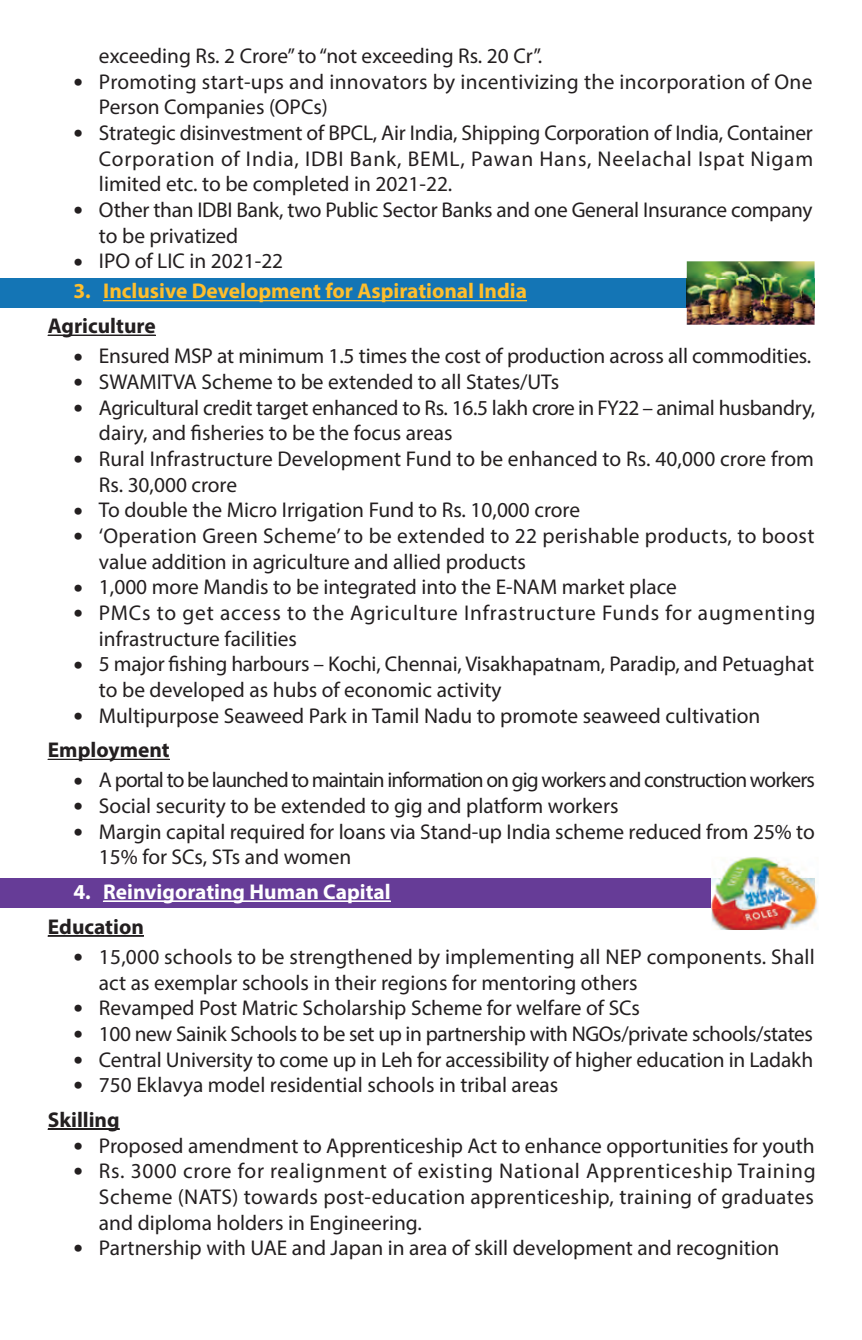
<style>
.page{position:relative;width:862px;height:1340px;background:#fff}
.page>*{position:absolute;margin:0;border:0;box-sizing:border-box;transform-origin:0 0}
.t1{font:21.38px/25.7px "Myriad Pro";color:#231f20}
.t2{font:21.38px/25.7px "Myriad Pro";letter-spacing:.02em;color:#231f20}
.t3{font:21.38px/25.7px "Myriad Pro";letter-spacing:.04em;color:#231f20}
.t4{font:21.38px "Myriad Pro";letter-spacing:-.045em;color:#231f20}
.t5{font:21.38px "Myriad Pro";letter-spacing:-.02em;color:#231f20}
.t6{font:700 21.38px "Myriad Pro";color:#febe2c}
.t7{font:700 21.38px "Myriad Pro";color:#fff}
.t8{font:700 21.38px "Myriad Pro";color:#231f20}
.s1{font-size:33.75px}
.s2{font-weight:700}
</style>
<div class="page">
<div style="left:0;top:878px;width:813px;height:30px;background:#663c97"></div>
<div style="left:0;top:278px;width:813px;height:30px;background:#1475b5"></div>
<svg style="left:103px;top:300px;width:423px;height:1px"></svg>
<svg style="left:48px;top:335px;width:108px;height:1px"></svg>
<svg style="left:48px;top:759px;width:122px;height:1px"></svg>
<svg style="left:103px;top:900px;width:287px;height:1px"></svg>
<svg style="left:48px;top:935px;width:96px;height:1px"></svg>
<svg style="left:48px;top:1128px;width:72px;height:1px"></svg>
<img style="left:686px;top:261px;width:128px;height:64px">
<img style="left:686px;top:278px;width:127px;height:30px">
<img style="left:711px;top:857px;width:107px;height:73px">
<img style="left:711px;top:878px;width:102px;height:30px">
<p class="t1" style="left:99px;top:45px;width:444px">exceeding Rs. 2 Crore” to “not exceeding Rs. 20 Cr”.</p>
<p class="t1" style="left:99px;top:70px;width:714px;text-indent:-26px"><span class="s1">•</span> Promoting start-ups and innovators by incentivizing the incorporation of One<br>Person Companies (OPCs)</p>
<p class="t1" style="left:99px;top:122px;width:715px;text-align:justify;text-indent:-26px"><span class="s1">•</span> Strategic disinvestment of BPCL, Air India, Shipping Corporation of India, Container Corporation of India, IDBI Bank, BEML, Pawan Hans, Neelachal Ispat Nigam limited etc. to be completed in 2021-22.</p>
<p class="t1" style="left:99px;top:199px;width:714px;text-indent:-26px"><span class="s1">•</span> Other than IDBI Bank, two Public Sector Banks and one General Insurance company to be privatized</p>
<p class="t1" style="left:73px;top:250px;width:211px"><span class="s1">•</span> IPO of LIC in 2021-22</p>
<p class="t6" style="left:73px;top:284px;width:455px">3. Inclusive Development for Aspirational India</p>
<p class="t8" style="left:48px;top:319px;width:109px">Agriculture</p>
<p class="t1" style="left:73px;top:345px;width:739px"><span class="s1">•</span> Ensured MSP at minimum 1.5 times the cost of production across all commodities.</p>
<p class="t1" style="left:73px;top:370px;width:487px"><span class="s1">•</span> SWAMITVA Scheme to be extended to all States/UTs</p>
<p class="t1" style="left:99px;top:396px;width:717px;text-indent:-26px"><span class="s1">•</span> Agricultural credit target enhanced to Rs. 16.5 lakh crore in FY22 – animal husbandry, dairy, and fisheries to be the focus areas</p>
<p class="t1" style="left:99px;top:447px;width:716px;text-indent:-26px"><span class="s1">•</span> Rural Infrastructure Development Fund to be enhanced to Rs. 40,000 crore from<br>Rs. 30,000 crore</p>
<p class="t1" style="left:73px;top:499px;width:508px"><span class="s1">•</span> To double the Micro Irrigation Fund to Rs. 10,000 crore</p>
<p class="t2" style="left:99px;top:524px;width:716px;text-indent:-26px"><span class="s1">•</span> ‘Operation Green Scheme’ to be extended to 22 perishable products, to boost value addition in agriculture and allied products</p>
<p class="t1" style="left:73px;top:576px;width:604px"><span class="s1">•</span> 1,000 more Mandis to be integrated into the E-NAM market place</p>
<p class="t3" style="left:99px;top:601px;width:717px;text-indent:-26px"><span class="s1">•</span> PMCs to get access to the Agriculture Infrastructure Funds for augmenting infrastructure facilities</p>
<p class="t1" style="left:99px;top:653px;width:716px;text-indent:-26px"><span class="s1">•</span> 5 major fishing harbours – Kochi, Chennai, Visakhapatnam, Paradip, and Petuaghat to be developed as hubs of economic activity</p>
<p class="t1" style="left:48px;top:699px;width:713px;line-height:34.6px;text-indent:26px"><span class="s1">•</span> Multipurpose Seaweed Park in Tamil Nadu to promote seaweed cultivation<br><span class="s2">Employment</span></p>
<p class="t4" style="left:73px;top:772px;width:742px"><span class="s1">•</span> A portal to be launched to maintain information on gig workers and construction workers</p>
<p class="t1" style="left:73px;top:794px;width:546px"><span class="s1">•</span> Social security to be extended to gig and platform workers</p>
<p class="t1" style="left:99px;top:820px;width:717px;text-indent:-26px"><span class="s1">•</span> Margin capital required for loans via Stand-up India scheme reduced from 25% to<br>15% for SCs, STs and women</p>
<p class="t7" style="left:73px;top:884px;width:318px">4. Reinvigorating Human Capital</p>
<p class="t8" style="left:48px;top:919px;width:97px">Education</p>
<p class="t1" style="left:99px;top:945px;width:717px;text-indent:-26px"><span class="s1">•</span> 15,000 schools to be strengthened by implementing all NEP components. Shall act as exemplar schools in their regions for mentoring others</p>
<p class="t1" style="left:73px;top:996px;width:568px"><span class="s1">•</span> Revamped Post Matric Scholarship Scheme for welfare of SCs</p>
<p class="t5" style="left:73px;top:1025px;width:740px"><span class="s1">•</span> 100 new Sainik Schools to be set up in partnership with NGOs/private schools/states</p>
<p class="t1" style="left:73px;top:1048px;width:740px"><span class="s1">•</span> Central University to come up in Leh for accessibility of higher education in Ladakh</p>
<p class="t1" style="left:48px;top:1069px;width:511px;line-height:34.6px;text-indent:26px"><span class="s1">•</span> 750 Eklavya model residential schools in tribal areas<br><span class="s2">Skilling</span></p>
<p class="t1" style="left:73px;top:1134px;width:742px"><span class="s1">•</span> Proposed amendment to Apprenticeship Act to enhance opportunities for youth</p>
<p class="t1" style="left:99px;top:1159px;width:718px;text-align:justify;text-indent:-26px"><span class="s1">•</span> Rs. 3000 crore for realignment of existing National Apprenticeship Training Scheme (NATS) towards post-education apprenticeship, training of graduates and diploma holders in Engineering.</p>
<p class="t1" style="left:73px;top:1236px;width:707px"><span class="s1">•</span> Partnership with UAE and Japan in area of skill development and recognition</p>
</div>
